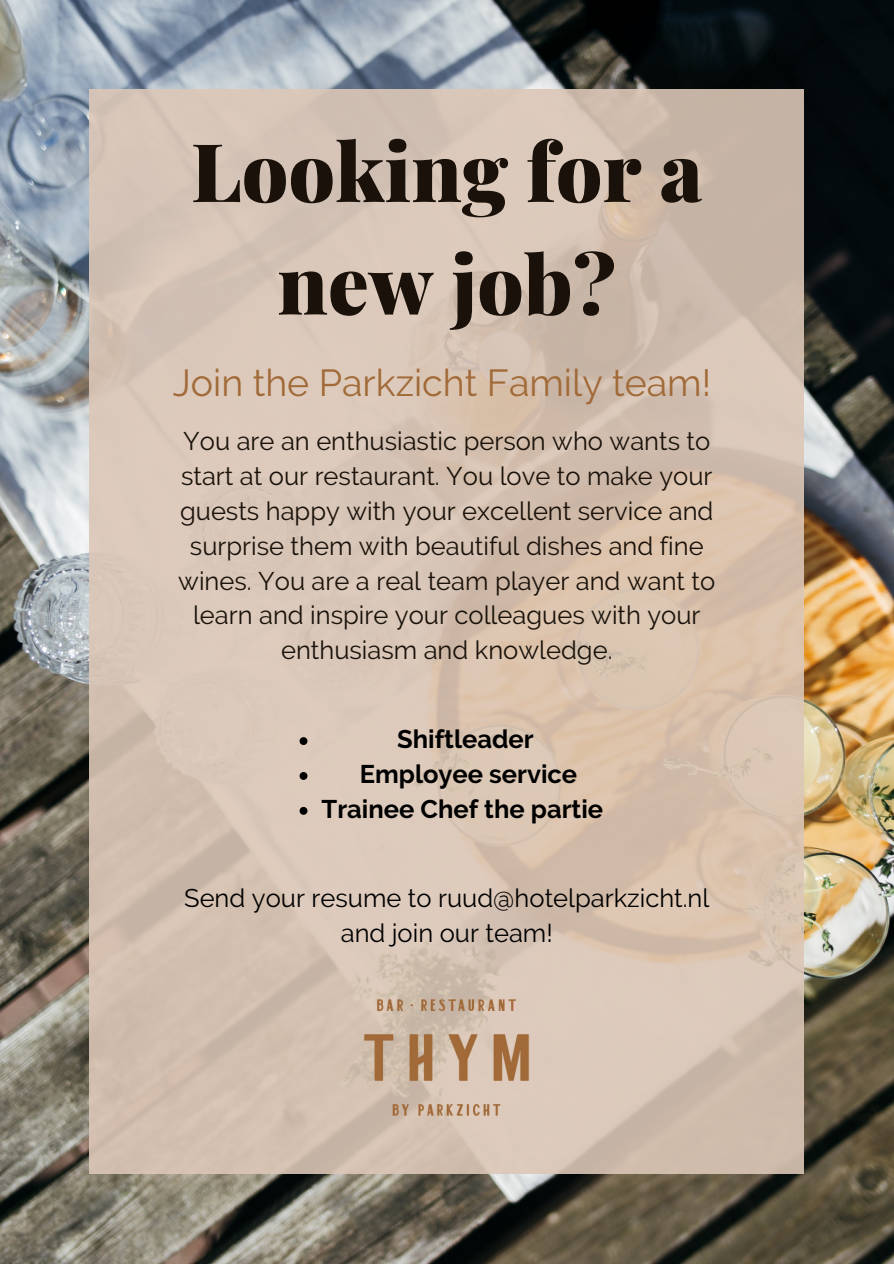
<style>
.page{position:relative;width:894px;height:1264px;background:#fff}
.page>*{position:absolute;margin:0;border:0;box-sizing:border-box;transform-origin:0 0}
.t1{font:900 81px/112.5px "Playfair Display";color:#1a120a;text-align:center}
.t2{font:37.5px "Raleway";color:#a16a38}
.t3{font:25.5px/34.8px "Raleway";color:#1a120a;text-align:center}
.t4{font:25.5px "Raleway";color:#000}
.t5{font:700 25.5px "Raleway";color:#000}
</style>
<div class="page">
<img style="left:0;top:0;width:893px;height:1263px">
<div style="left:89px;top:89px;width:715px;height:1085px;background:#dcc7b7"></div>
<img style="left:306px;top:941px;width:280px;height:232px">
<svg style="left:299px;top:737px;width:8px;height:8px"></svg>
<svg style="left:299px;top:772px;width:8px;height:8px"></svg>
<svg style="left:299px;top:807px;width:8px;height:7px"></svg>
<p class="t1" style="left:191px;top:112px;width:513px">Looking for a new job?</p>
<p class="t2" style="left:173px;top:360px;width:540px">Join the Parkzicht Family team!</p>
<p class="t3" style="left:178px;top:423px;width:538px">You are an enthusiastic person who wants to start at our restaurant. You love to make your guests happy with your excellent service and surprise them with beautiful dishes and fine wines. You are a real team player and want to learn and inspire your colleagues with your enthusiasm and knowledge.</p>
<p class="t5" style="left:397px;top:724px;width:138px">Shiftleader</p>
<p class="t5" style="left:359px;top:759px;width:219px">Employee service</p>
<p class="t5" style="left:321px;top:794px;width:283px">Trainee Chef the partie</p>
<p class="t4" style="left:184px;top:883px;width:526px">Send your resume to ruud@hotelparkzicht.nl</p>
<p class="t4" style="left:340px;top:918px;width:213px">and join our team!</p>
</div>
